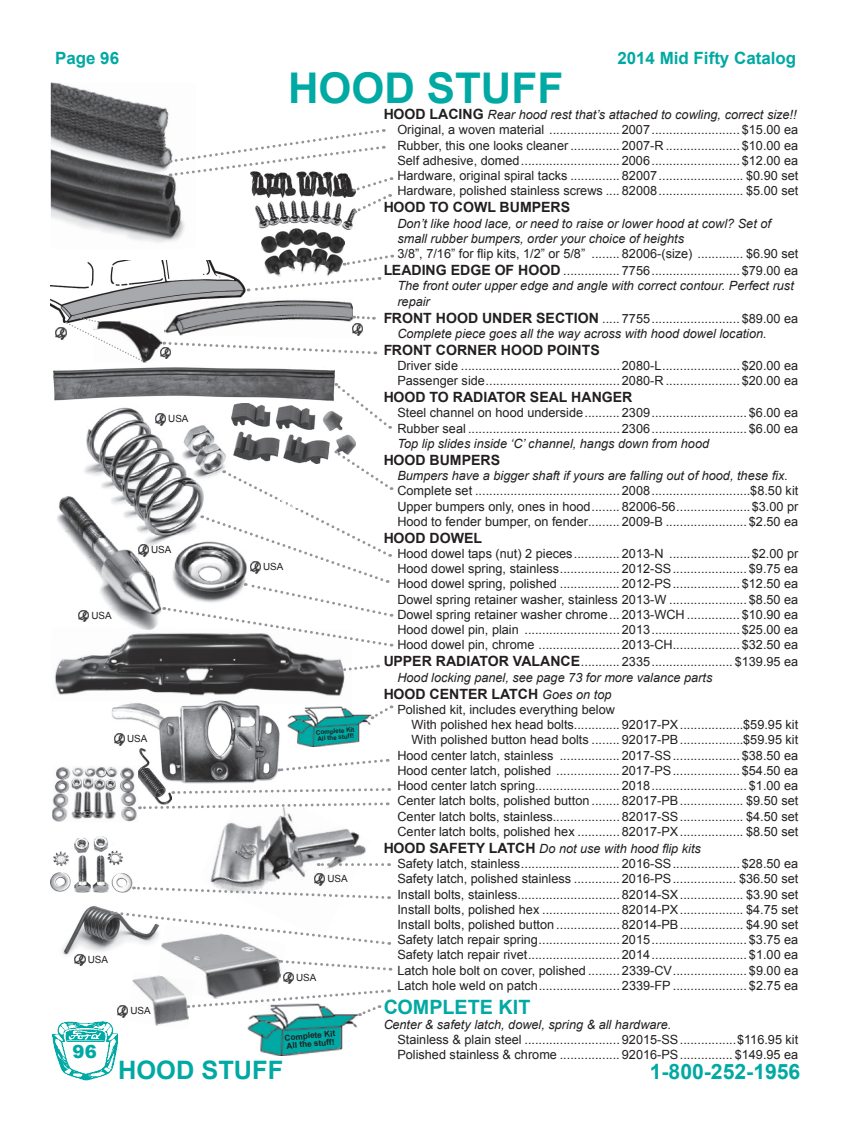
<style>
.page{position:relative;width:864px;height:1134px;background:#fff}
.page>*{position:absolute;margin:0;border:0;box-sizing:border-box;transform-origin:0 0}
.t1{font:700 42.3px "Arial";color:#00a9a3}
.t2{font:700 25.35px "Arial";color:#00a9a3}
.t3{font:700 21.15px "Arial";color:#00a9a3}
.t4{font:700 19.8px "Arial";color:#00a9a3}
.t5{font:900 18px "Arial";color:#00a9a3}
.t6{font:700 16.95px "Arial";color:#00a9a3}
.t7{font:700 14.1px "Arial";color:#231f20}
.t8{font:12.75px/15.3px "Arial";color:#231f20}
.t9{font:italic 12.75px/15.3px "Arial";color:#231f20}
.t10{font:9.9px "Arial";color:#231f20}
.t11{font:700 8.25px/8.2px "Arial";color:#231f20}
.t12{font:700 6.3px/6.3px "Arial";color:#231f20}
.s1{font-weight:700;font-size:14.1px}
.s2{font-style:italic}
.s3{font-weight:700;font-style:normal;font-size:14.1px}
.s4{font-style:normal}
.s5{font-weight:400;font-style:italic;font-size:12.75px}
</style>
<div class="page">
<img style="left:212px;top:811px;width:154px;height:63px">
<img style="left:112px;top:704px;width:168px;height:80px">
<img style="left:233px;top:403px;width:122px;height:47px">
<img style="left:62px;top:906px;width:54px;height:54px">
<img style="left:51px;top:83px;width:134px;height:160px">
<img style="left:256px;top:214px;width:99px;height:15px">
<img style="left:51px;top:260px;width:196px;height:55px">
<img style="left:164px;top:295px;width:189px;height:19px">
<img style="left:262px;top:229px;width:82px;height:47px">
<img style="left:141px;top:329px;width:20px;height:34px">
<svg style="left:248px;top:276px;width:132px;height:16px"></svg>
<svg style="left:344px;top:254px;width:49px;height:12px"></svg>
<svg style="left:170px;top:128px;width:222px;height:86px"></svg>
<img style="left:53px;top:367px;width:281px;height:34px">
<img style="left:54px;top:633px;width:291px;height:71px">
<img style="left:135px;top:748px;width:36px;height:53px">
<img style="left:52px;top:766px;width:86px;height:56px">
<svg style="left:279px;top:758px;width:109px;height:15px"></svg>
<svg style="left:173px;top:788px;width:217px;height:6px"></svg>
<svg style="left:139px;top:801px;width:249px;height:10px"></svg>
<svg style="left:334px;top:382px;width:57px;height:47px"></svg>
<svg style="left:340px;top:664px;width:39px;height:9px"></svg>
<img style="left:57px;top:406px;width:198px;height:224px">
<img style="left:288px;top:707px;width:83px;height:39px">
<svg style="left:371px;top:705px;width:21px;height:15px"></svg>
<img style="left:51px;top:836px;width:81px;height:57px">
<img style="left:247px;top:1017px;width:110px;height:38px">
<svg style="left:318px;top:863px;width:65px;height:3px"></svg>
<svg style="left:111px;top:910px;width:279px;height:36px"></svg>
<img style="left:132px;top:976px;width:57px;height:50px">
<img style="left:155px;top:925px;width:131px;height:83px">
<svg style="left:75px;top:954px;width:10px;height:12px"></svg>
<svg style="left:56px;top:315px;width:87px;height:46px"></svg>
<svg style="left:133px;top:874px;width:257px;height:25px"></svg>
<svg style="left:114px;top:734px;width:11px;height:11px"></svg>
<svg style="left:155px;top:414px;width:11px;height:11px"></svg>
<svg style="left:79px;top:610px;width:10px;height:12px"></svg>
<svg style="left:163px;top:450px;width:229px;height:197px"></svg>
<svg style="left:138px;top:545px;width:10px;height:11px"></svg>
<svg style="left:118px;top:1006px;width:10px;height:11px"></svg>
<svg style="left:188px;top:958px;width:203px;height:59px"></svg>
<svg style="left:161px;top:314px;width:215px;height:45px"></svg>
<img style="left:51px;top:1021px;width:67px;height:60px">
<h3 class="t6" style="left:55px;top:47px;width:66px">Page 96</h3>
<h1 class="t1" style="left:288px;top:60px;width:277px">HOOD STUFF</h1>
<h3 class="t6" style="left:617px;top:47px;width:180px">2014 Mid Fifty Catalog</h3>
<p class="t10" style="left:168px;top:412px;width:22px">USA</p>
<p class="t10" style="left:91px;top:609px;width:22px">USA</p>
<p class="t10" style="left:151px;top:543px;width:22px">USA</p>
<p class="t10" style="left:127px;top:732px;width:22px">USA</p>
<p class="t10" style="left:263px;top:560px;width:22px">USA</p>
<p class="t12" style="left:316px;top:730px;width:40px;rotate:-5deg">Complete Kit<br>All the stuff!</p>
<p class="t10" style="left:327px;top:872px;width:22px">USA</p>
<p class="t10" style="left:88px;top:953px;width:22px">USA</p>
<h3 class="t5" style="left:73px;top:1039px;width:26px">96</h3>
<p class="t10" style="left:130px;top:1004px;width:22px">USA</p>
<p class="t10" style="left:296px;top:971px;width:22px">USA</p>
<p class="t11" style="left:284px;top:1034px;width:52px;rotate:-5deg">Complete Kit<br>All the stuff!</p>
<h2 class="t2" style="left:118px;top:1053px;width:167px">HOOD STUFF</h2>
<p class="t8" style="left:397px;top:107px;width:402px;text-indent:-14px"><span class="s1">HOOD LACING</span> <span class="s2">Rear hood rest that’s attached to cowling, correct size!!<br></span>Original, a woven material .................... 2007......................... $15.00 ea Rubber, this one looks cleaner .............. 2007-R ..................... $10.00 ea Self adhesive, domed............................ 2006......................... $12.00 ea Hardware, original spiral tacks .............. 82007........................ $0.90 set Hardware, polished stainless screws .... 82008........................ $5.00 set</p>
<p class="t7" style="left:383px;top:198px;width:188px">HOOD TO COWL BUMPERS</p>
<p class="t9" style="left:397px;top:216px;width:375px">Don’t like hood lace, or need to raise or lower hood at cowl? Set of small rubber bumpers, order your choice of heights</p>
<p class="t8" style="left:383px;top:245px;width:417px;line-height:17px;text-align:right">3/8”, 7/16” for flip kits, 1/2” or 5/8” ........ 82006-(size) ............. $6.90 set<br><span class="s1">LEADING EDGE OF HOOD</span> ................ 7756......................... $79.00 ea</p>
<p class="t9" style="left:397px;top:278px;width:398px">The front outer upper edge and angle with correct contour. Perfect rust repair</p>
<p class="t9" style="left:397px;top:311px;width:402px;text-indent:-14px"><span class="s3">FRONT HOOD UNDER SECTION</span> <span class="s4">..... 7755......................... $89.00 ea<br></span>Complete piece goes all the way across with hood dowel location.</p>
<p class="t7" style="left:383px;top:340px;width:218px">FRONT CORNER HOOD POINTS</p>
<p class="t8" style="left:397px;top:358px;width:402px">Driver side ............................................. 2080-L...................... $20.00 ea<br>Passenger side...................................... 2080-R ..................... $20.00 ea</p>
<p class="t7" style="left:383px;top:388px;width:251px">HOOD TO RADIATOR SEAL HANGER</p>
<p class="t8" style="left:397px;top:405px;width:402px">Steel channel on hood underside.......... 2309........................... $6.00 ea<br>Rubber seal ........................................... 2306........................... $6.00 ea</p>
<p class="t9" style="left:397px;top:436px;width:313px">Top lip slides inside ‘C’ channel, hangs down from hood</p>
<p class="t7" style="left:383px;top:450px;width:118px">HOOD BUMPERS</p>
<p class="t9" style="left:397px;top:468px;width:392px">Bumpers have a bigger shaft if yours are falling out of hood, these fix.</p>
<p class="t8" style="left:397px;top:483px;width:402px;text-align:justify">Complete set ......................................... 2008............................$8.50 kit Upper bumpers only, ones in hood........ 82006-56.....................$3.00 pr Hood to fender bumper, on fender......... 2009-B ....................... $2.50 ea</p>
<p class="t7" style="left:383px;top:528px;width:100px">HOOD DOWEL</p>
<p class="t8" style="left:397px;top:546px;width:402px;text-align:justify">Hood dowel taps (nut) 2 pieces............. 2013-N .......................$2.00 pr Hood dowel spring, stainless................. 2012-SS..................... $9.75 ea Hood dowel spring, polished ................. 2012-PS................... $12.50 ea Dowel spring retainer washer, stainless 2013-W ...................... $8.50 ea Dowel spring retainer washer chrome... 2013-WCH ............... $10.90 ea Hood dowel pin, plain ........................... 2013......................... $25.00 ea Hood dowel pin, chrome ....................... 2013-CH................... $32.50 ea</p>
<p class="t8" style="left:397px;top:654px;width:402px;text-indent:-14px"><span class="s1">UPPER RADIATOR VALANCE</span>........... 2335....................... $139.95 ea<br><span class="s2">Hood locking panel, see page 73 for more valance parts</span></p>
<p class="t7" style="left:383px;top:684px;width:230px">HOOD CENTER LATCH <span class="s5">Goes on top</span></p>
<p class="t8" style="left:397px;top:702px;width:219px">Polished kit, includes everything below</p>
<p class="t8" style="left:412px;top:717px;width:388px">With polished hex head bolts............. 92017-PX..................$59.95 kit</p>
<p class="t8" style="left:412px;top:732px;width:388px">With polished button head bolts ........ 92017-PB..................$59.95 kit</p>
<p class="t8" style="left:397px;top:748px;width:402px">Hood center latch, stainless ................. 2017-SS................... $38.50 ea</p>
<p class="t8" style="left:397px;top:763px;width:402px">Hood center latch, polished .................. 2017-PS................... $54.50 ea</p>
<p class="t8" style="left:397px;top:778px;width:402px">Hood center latch spring........................ 2018........................... $1.00 ea</p>
<p class="t8" style="left:397px;top:793px;width:402px">Center latch bolts, polished button ........ 82017-PB.................. $9.50 set</p>
<p class="t8" style="left:397px;top:809px;width:402px">Center latch bolts, stainless................... 82017-SS.................. $4.50 set</p>
<p class="t8" style="left:397px;top:824px;width:402px">Center latch bolts, polished hex ............ 82017-PX.................. $8.50 set</p>
<p class="t8" style="left:397px;top:841px;width:402px;text-indent:-14px"><span class="s1">HOOD SAFETY LATCH</span> <span class="s2">Do not use with hood flip kits<br></span>Safety latch, stainless............................ 2016-SS................... $28.50 ea Safety latch, polished stainless ............. 2016-PS.................. $36.50 set Install bolts, stainless............................. 82014-SX.................. $3.90 set Install bolts, polished hex ...................... 82014-PX.................. $4.75 set Install bolts, polished button .................. 82014-PB.................. $4.90 set Safety latch repair spring....................... 2015........................... $3.75 ea Safety latch repair rivet.......................... 2014........................... $1.00 ea Latch hole bolt on cover, polished ......... 2339-CV..................... $9.00 ea Latch hole weld on patch....................... 2339-FP ..................... $2.75 ea</p>
<h3 class="t4" style="left:383px;top:994px;width:149px">COMPLETE KIT</h3>
<p class="t9" style="left:383px;top:1017px;width:290px">Center &amp; safety latch, dowel, spring &amp; all hardware.</p>
<p class="t8" style="left:397px;top:1032px;width:402px">Stainless &amp; plain steel ........................... 92015-SS................$116.95 kit<br>Polished stainless &amp; chrome ................. 92016-PS............... $149.95 ea</p>
<h3 class="t3" style="left:650px;top:1058px;width:152px">1-800-252-1956</h3>
</div>
